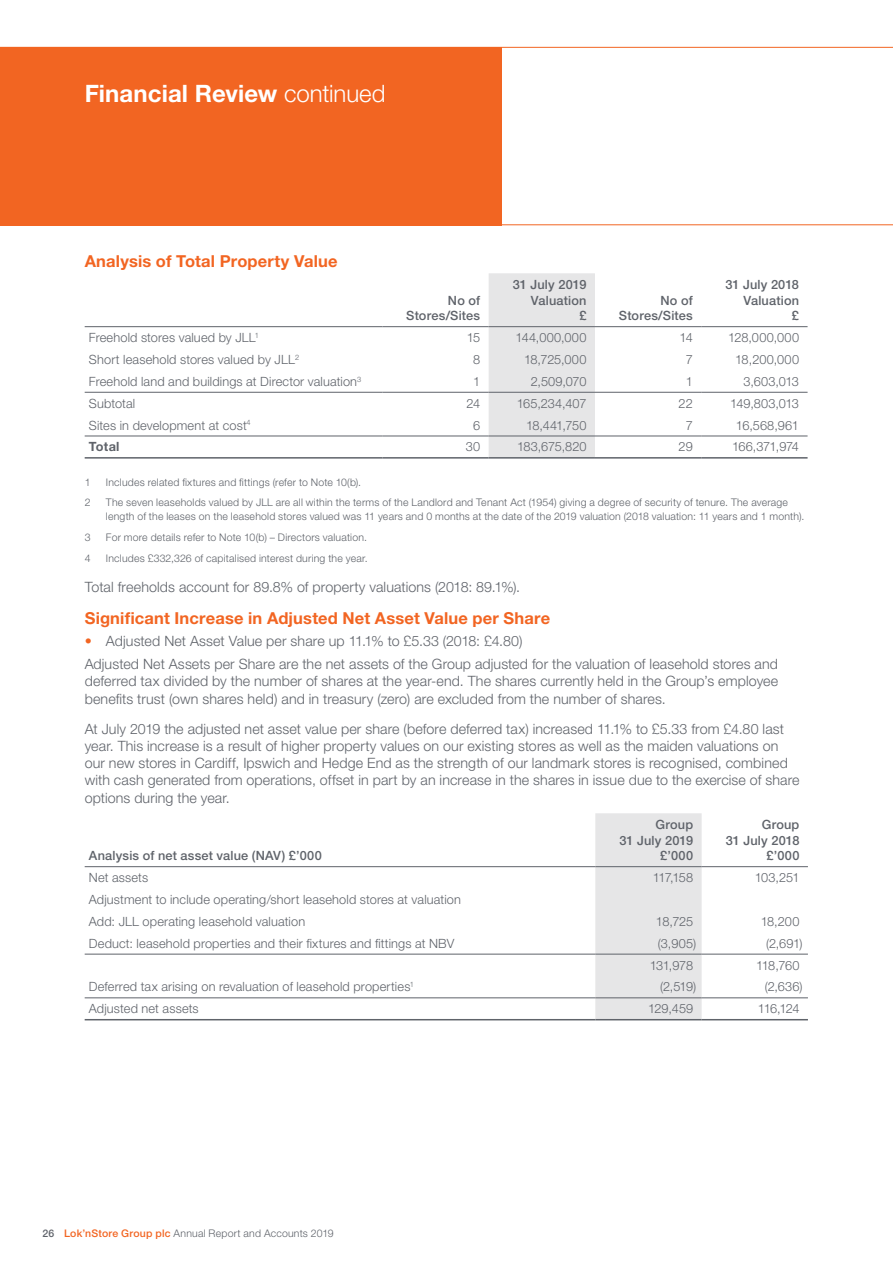
<style>
.page{position:relative;width:893px;height:1263px;background:#fff}
.page>*{position:absolute;margin:0;border:0;box-sizing:border-box;transform-origin:0 0}
.t1{font:700 24px "Helvetica Neue LT Std";letter-spacing:.005em;color:#fff}
.t2{font:700 16.5px "Helvetica Neue LT Std";letter-spacing:.01em;color:#f26522}
.t3{font:300 14.25px/17.2px "Helvetica Neue LT Std";letter-spacing:.01em;color:#5f636a}
.t4{font:300 12.75px/21.9px "Helvetica Neue LT Std";letter-spacing:.01em;color:#5f636a}
.t5{font:500 12.75px/15.8px "Helvetica Neue LT Std";letter-spacing:.015em;color:#5f636a;text-align:right}
.t6{font:300 12.75px "Helvetica Neue LT Std";letter-spacing:-.01em;color:#5f636a}
.t7{font:300 12.75px "Helvetica Neue LT Std";letter-spacing:-.035em;color:#5f636a}
.t8{font:700 12.75px "Helvetica Neue LT Std";letter-spacing:.015em;color:#5f636a}
.t9{font:300 10.5px/14.2px "Helvetica Neue LT Std";letter-spacing:.02em;color:#5f636a}
.s1{font-weight:300}
.s2{color:#f26522}
.s3{font-weight:500}
.s4{font-weight:500;color:#f26522}
</style>
<div class="page">
<svg style="left:502px;top:47px;width:391px;height:178px"></svg>
<div style="left:0;top:47px;width:502px;height:178px;background:#f26522"></div>
<div style="left:489px;top:273px;width:106px;height:184px;background:#e6e6e7"></div>
<hr style="left:85px;top:326px;width:297px;height:1px;background:#5f636a">
<hr style="left:382px;top:326px;width:107px;height:1px;background:#5f636a">
<hr style="left:489px;top:326px;width:106px;height:1px;background:#5f636a">
<hr style="left:595px;top:326px;width:106px;height:1px;background:#5f636a">
<hr style="left:701px;top:326px;width:107px;height:1px;background:#5f636a">
<hr style="left:85px;top:392px;width:297px;height:1px;background:#5f636a">
<hr style="left:382px;top:392px;width:107px;height:1px;background:#5f636a">
<hr style="left:489px;top:392px;width:106px;height:1px;background:#5f636a">
<hr style="left:595px;top:392px;width:106px;height:1px;background:#5f636a">
<hr style="left:701px;top:392px;width:107px;height:1px;background:#5f636a">
<hr style="left:85px;top:436px;width:297px;height:1px;background:#5f636a">
<hr style="left:382px;top:436px;width:107px;height:1px;background:#5f636a">
<hr style="left:489px;top:436px;width:106px;height:1px;background:#5f636a">
<hr style="left:595px;top:436px;width:106px;height:1px;background:#5f636a">
<hr style="left:701px;top:436px;width:107px;height:1px;background:#5f636a">
<hr style="left:85px;top:457px;width:297px;height:2px;background:#5f636a">
<hr style="left:382px;top:457px;width:107px;height:2px;background:#5f636a">
<hr style="left:489px;top:457px;width:106px;height:2px;background:#5f636a">
<hr style="left:595px;top:457px;width:106px;height:2px;background:#5f636a">
<hr style="left:701px;top:457px;width:107px;height:2px;background:#5f636a">
<svg style="left:85px;top:813px;width:723px;height:208px"></svg>
<div style="left:595px;top:1020px;width:107px;height:8px;background:#fff"></div>
<hr style="left:85px;top:866px;width:510px;height:1px;background:#5f636a">
<hr style="left:595px;top:866px;width:107px;height:1px;background:#5f636a">
<hr style="left:702px;top:866px;width:106px;height:1px;background:#5f636a">
<hr style="left:85px;top:997px;width:510px;height:1px;background:#5f636a">
<hr style="left:595px;top:997px;width:107px;height:1px;background:#5f636a">
<hr style="left:702px;top:997px;width:106px;height:1px;background:#5f636a">
<hr style="left:85px;top:1019px;width:510px;height:1px;background:#5f636a">
<hr style="left:595px;top:1019px;width:107px;height:1px;background:#5f636a">
<hr style="left:702px;top:1019px;width:106px;height:1px;background:#5f636a">
<hr style="left:85px;top:954px;width:510px;height:1px;background:#5f636a">
<hr style="left:595px;top:954px;width:107px;height:1px;background:#5f636a">
<hr style="left:702px;top:954px;width:106px;height:1px;background:#5f636a">
<h1 class="t1" style="left:85px;top:79px;width:302px">Financial Review <span class="s1">continued</span></h1>
<p class="t2" style="left:85px;top:251px;width:254px">Analysis of Total Property Value</p>
<p class="t5" style="left:406px;top:292px;width:75px">No of<br>Stores/Sites</p>
<p class="t5" style="left:513px;top:276px;width:75px">31 July 2019<br>Valuation<br>£</p>
<p class="t5" style="left:619px;top:292px;width:75px">No of<br>Stores/Sites</p>
<p class="t5" style="left:725px;top:276px;width:75px">31 July 2018<br>Valuation<br>£</p>
<p class="t4" style="left:89px;top:326px;width:171px">Freehold stores valued by JLL<sup>1</sup></p>
<p class="t4" style="left:467px;top:326px;width:15px">15</p>
<p class="t4" style="left:516px;top:326px;width:72px">144,000,000</p>
<p class="t4" style="left:679px;top:326px;width:15px">14</p>
<p class="t4" style="left:728px;top:326px;width:72px">128,000,000</p>
<p class="t4" style="left:89px;top:348px;width:212px">Short leasehold stores valued by JLL<sup>2</sup></p>
<p class="t4" style="left:473px;top:348px;width:9px">8</p>
<p class="t4" style="left:524px;top:348px;width:64px">18,725,000</p>
<p class="t4" style="left:686px;top:348px;width:9px">7</p>
<p class="t4" style="left:735px;top:348px;width:65px">18,200,000</p>
<p class="t4" style="left:89px;top:370px;width:274px">Freehold land and buildings at Director valuation<sup>3</sup></p>
<p class="t4" style="left:473px;top:370px;width:9px">1</p>
<p class="t4" style="left:531px;top:370px;width:57px">2,509,070</p>
<p class="t4" style="left:686px;top:370px;width:9px">1</p>
<p class="t4" style="left:743px;top:370px;width:57px">3,603,013</p>
<p class="t4" style="left:89px;top:392px;width:48px">Subtotal</p>
<p class="t4" style="left:466px;top:392px;width:15px">24</p>
<p class="t4" style="left:517px;top:392px;width:71px">165,234,407</p>
<p class="t4" style="left:679px;top:392px;width:16px">22</p>
<p class="t6" style="left:730px;top:395px;width:70px">149,803,013</p>
<p class="t4" style="left:89px;top:414px;width:163px">Sites in development at cost<sup>4</sup></p>
<p class="t4" style="left:473px;top:414px;width:9px">6</p>
<p class="t4" style="left:526px;top:414px;width:62px">18,441,750</p>
<p class="t4" style="left:686px;top:414px;width:9px">7</p>
<p class="t4" style="left:736px;top:414px;width:65px">16,568,961</p>
<p class="t8" style="left:89px;top:439px;width:32px">Total</p>
<p class="t4" style="left:466px;top:436px;width:16px">30</p>
<p class="t6" style="left:517px;top:439px;width:71px">183,675,820</p>
<p class="t4" style="left:679px;top:436px;width:16px">29</p>
<p class="t7" style="left:732px;top:439px;width:68px">166,371,974</p>
<p class="t9" style="left:85px;top:474px;width:7px">1</p>
<p class="t9" style="left:106px;top:474px;width:257px">Includes related fixtures and fittings (refer to Note 10(b).</p>
<p class="t9" style="left:85px;top:495px;width:7px">2</p>
<p class="t9" style="left:106px;top:495px;width:700px">The seven leaseholds valued by JLL are all within the terms of the Landlord and Tenant Act (1954) giving a degree of security of tenure. The average length of the leases on the leasehold stores valued was 11 years and 0 months at the date of the 2019 valuation (2018 valuation: 11 years and 1 month).</p>
<p class="t9" style="left:85px;top:530px;width:7px">3</p>
<p class="t9" style="left:106px;top:530px;width:263px">For more details refer to Note 10(b) – Directors valuation.</p>
<p class="t9" style="left:85px;top:551px;width:7px">4</p>
<p class="t9" style="left:106px;top:551px;width:263px">Includes £332,326 of capitalised interest during the year.</p>
<p class="t3" style="left:85px;top:578px;width:437px">Total freeholds account for 89.8% of property valuations (2018: 89.1%).</p>
<p class="t2" style="left:85px;top:608px;width:467px">Significant Increase in Adjusted Net Asset Value per Share</p>
<p class="t3" style="left:85px;top:628px;width:695px;line-height:23.7px"><span class="s2">•</span> Adjusted Net Asset Value per share up 11.1% to £5.33 (2018: £4.80)<br>Adjusted Net Assets per Share are the net assets of the Group adjusted for the valuation of leasehold stores and</p>
<p class="t3" style="left:85px;top:672px;width:695px">deferred tax divided by the number of shares at the year-end. The shares currently held in the Group’s employee benefits trust (own shares held) and in treasury (zero) are excluded from the number of shares.</p>
<p class="t3" style="left:85px;top:720px;width:716px">At July 2019 the adjusted net asset value per share (before deferred tax) increased 11.1% to £5.33 from £4.80 last year. This increase is a result of higher property values on our existing stores as well as the maiden valuations on our new stores in Cardiff, Ipswich and Hedge End as the strength of our landmark stores is recognised, combined with cash generated from operations, offset in part by an increase in the shares in issue due to the exercise of share options during the year.</p>
<p class="t5" style="left:89px;top:848px;width:234px">Analysis of net asset value (NAV) £’000</p>
<p class="t5" style="left:619px;top:816px;width:75px">Group<br>31 July 2019 £’000</p>
<p class="t5" style="left:726px;top:816px;width:75px">Group<br>31 July 2018 £’000</p>
<p class="t4" style="left:89px;top:866px;width:61px">Net assets</p>
<p class="t4" style="left:653px;top:866px;width:42px">117,158</p>
<p class="t4" style="left:755px;top:866px;width:46px">103,251</p>
<p class="t4" style="left:89px;top:888px;width:373px">Adjustment to include operating/short leasehold stores at valuation<br>Add: JLL operating leasehold valuation</p>
<p class="t4" style="left:656px;top:910px;width:39px">18,725</p>
<p class="t4" style="left:761px;top:910px;width:40px">18,200</p>
<p class="t4" style="left:89px;top:932px;width:367px">Deduct: leasehold properties and their fixtures and fittings at NBV</p>
<p class="t4" style="left:658px;top:932px;width:40px">(3,905)</p>
<p class="t4" style="left:766px;top:932px;width:38px">(2,691)</p>
<p class="t4" style="left:650px;top:954px;width:45px">131,978</p>
<p class="t4" style="left:756px;top:954px;width:45px">118,760</p>
<p class="t4" style="left:89px;top:976px;width:326px">Deferred tax arising on revaluation of leasehold properties<sup>1</sup></p>
<p class="t4" style="left:660px;top:976px;width:38px">(2,519)</p>
<p class="t4" style="left:765px;top:976px;width:39px">(2,636)</p>
<p class="t4" style="left:89px;top:997px;width:111px">Adjusted net assets</p>
<p class="t4" style="left:648px;top:997px;width:46px">129,459</p>
<p class="t4" style="left:758px;top:997px;width:43px">116,124</p>
<p class="t9" style="left:43px;top:1225px;width:293px"><span class="s3">26</span> <span class="s4">Lok’nStore Group plc</span> Annual Report and Accounts 2019</p>
</div>
